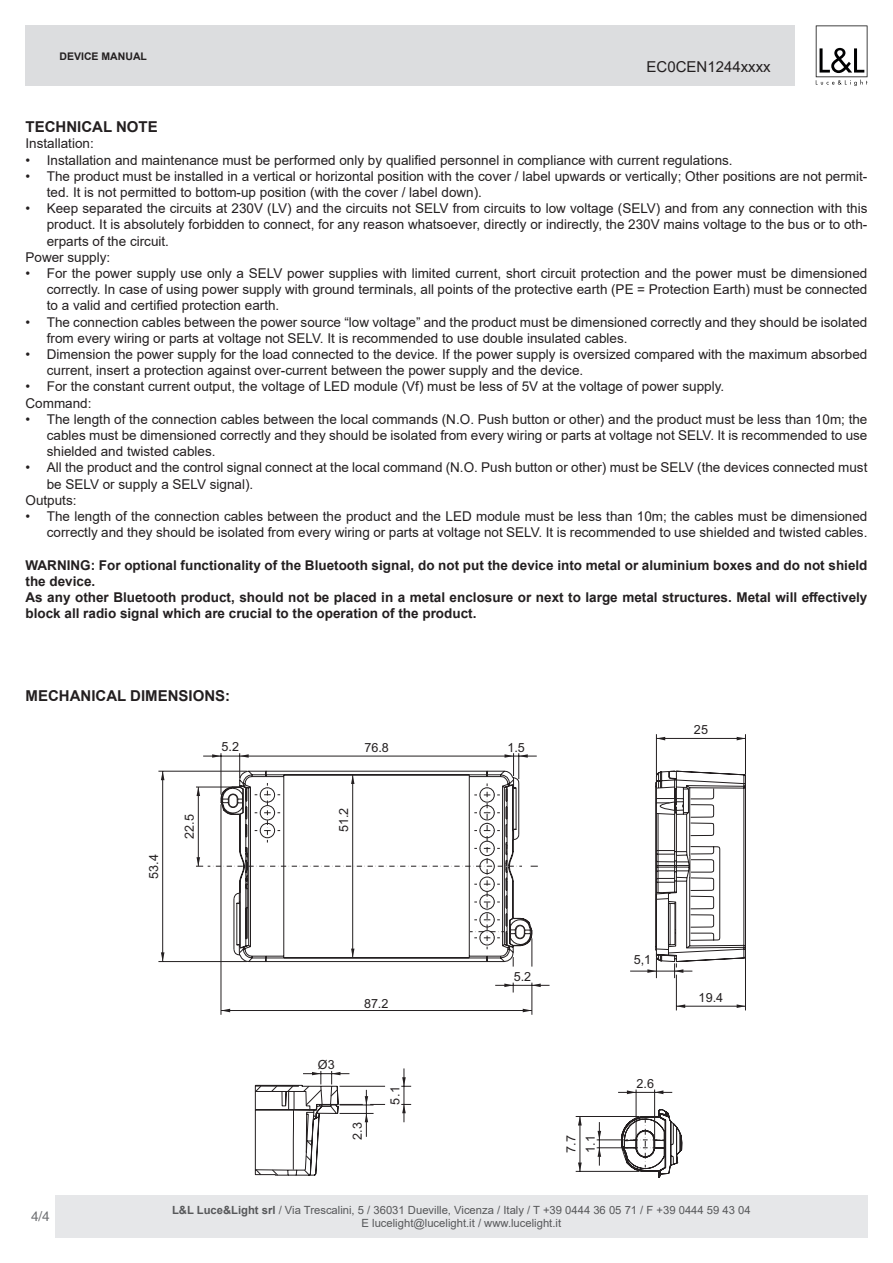
<style>
.page{position:relative;width:893px;height:1263px;background:#fff}
.page>*{position:absolute;margin:0;border:0;box-sizing:border-box;transform-origin:0 0}
.t1{font:700 15px "Arial";color:#231f20}
.t2{font:15px "Arial";color:#231f20}
.t3{font:13.5px/16.2px "Arial";color:#231f20}
.t4{font:700 13.5px/16.2px "Arial";color:#231f20}
.t5{font:13.5px "Helvetica LT Std";color:#6c6d70}
.t6{font:12.6px/19.5px "Arial";color:#231f20}
.t7{font:11.25px/12.8px "Arial";color:#57585a;text-align:center}
.t8{font:700 10.5px "Arial";color:#231f20}
.s1{font-weight:700}
</style>
<div class="page">
<div style="left:55px;top:1195px;width:812px;height:42px;background:#e6e7e9"></div>
<div style="left:26px;top:26px;width:769px;height:60px;background:#dcdddf"></div>
<svg style="left:816px;top:26px;width:51px;height:60px"></svg>
<svg style="left:597px;top:1109px;width:85px;height:69px"></svg>
<svg style="left:578px;top:1117px;width:4px;height:8px"></svg>
<svg style="left:578px;top:1162px;width:4px;height:9px"></svg>
<hr style="left:580px;top:1116px;width:1px;height:55px;background:#231f20">
<hr style="left:576px;top:1116px;width:63px;height:1px;background:#231f20">
<hr style="left:576px;top:1171px;width:63px;height:1px;background:#231f20">
<svg style="left:618px;top:1090px;width:54px;height:4px"></svg>
<hr style="left:654px;top:1089px;width:1px;height:49px;background:#231f20">
<hr style="left:636px;top:1089px;width:1px;height:49px;background:#231f20">
<svg style="left:657px;top:737px;width:8px;height:3px"></svg>
<svg style="left:737px;top:737px;width:8px;height:3px"></svg>
<hr style="left:656px;top:738px;width:89px;height:1px;background:#231f20">
<hr style="left:656px;top:734px;width:1px;height:41px;background:#231f20">
<hr style="left:745px;top:734px;width:1px;height:41px;background:#231f20">
<svg style="left:677px;top:1004px;width:8px;height:4px"></svg>
<svg style="left:737px;top:1004px;width:8px;height:4px"></svg>
<hr style="left:676px;top:1006px;width:69px;height:1px;background:#231f20">
<hr style="left:745px;top:958px;width:1px;height:52px;background:#231f20">
<hr style="left:676px;top:975px;width:1px;height:35px;background:#231f20">
<svg style="left:161px;top:772px;width:3px;height:8px"></svg>
<svg style="left:161px;top:952px;width:3px;height:9px"></svg>
<hr style="left:162px;top:771px;width:1px;height:190px;background:#231f20">
<hr style="left:158px;top:961px;width:89px;height:1px;background:#231f20">
<hr style="left:158px;top:771px;width:89px;height:1px;background:#231f20">
<svg style="left:495px;top:983px;width:54px;height:9px"></svg>
<hr style="left:532px;top:983px;width:1px;height:32px;background:#231f20">
<svg style="left:401px;top:1068px;width:10px;height:54px"></svg>
<svg style="left:255px;top:1071px;width:130px;height:104px"></svg>
<svg style="left:223px;top:1009px;width:7px;height:3px"></svg>
<hr style="left:221px;top:1010px;width:311px;height:1px;background:#231f20">
<svg style="left:523px;top:1009px;width:9px;height:3px"></svg>
<hr style="left:221px;top:804px;width:1px;height:211px;background:#231f20">
<svg style="left:630px;top:771px;width:116px;height:207px"></svg>
<svg style="left:196px;top:753px;width:342px;height:213px"></svg>
<p class="t8" style="left:60px;top:49px;width:89px">DEVICE MANUAL</p>
<p class="t2" style="left:646px;top:56px;width:126px">EC0CEN1244xxxx</p>
<p class="t1" style="left:26px;top:116px;width:134px">TECHNICAL NOTE</p>
<p class="t3" style="left:26px;top:135px;width:70px">Installation:</p>
<p class="t3" style="left:26px;top:152px;width:709px">• Installation and maintenance must be performed only by qualified personnel in compliance with current regulations.</p>
<p class="t3" style="left:47px;top:168px;width:822px;text-indent:-21px">• The product must be installed in a vertical or horizontal position with the cover / label upwards or vertically; Other positions are not permit&shy;ted. It is not permitted to bottom-up position (with the cover / label down).</p>
<p class="t3" style="left:47px;top:200px;width:822px;text-align:justify;text-indent:-21px">• Keep separated the circuits at 230V (LV) and the circuits not SELV from circuits to low voltage (SELV) and from any connection with this product. It is absolutely forbidden to connect, for any reason whatsoever, directly or indirectly, the 230V mains voltage to the bus or to oth&shy;erparts of the circuit.</p>
<p class="t3" style="left:26px;top:249px;width:86px">Power supply:</p>
<p class="t3" style="left:47px;top:265px;width:822px;text-align:justify;text-indent:-21px">• For the power supply use only a SELV power supplies with limited current, short circuit protection and the power must be dimensioned correctly. In case of using power supply with ground terminals, all points of the protective earth (PE = Protection Earth) must be connected to a valid and certified protection earth.</p>
<p class="t3" style="left:47px;top:314px;width:822px;text-indent:-21px">• The connection cables between the power source “low voltage” and the product must be dimensioned correctly and they should be isolated from every wiring or parts at voltage not SELV. It is recommended to use double insulated cables.</p>
<p class="t3" style="left:47px;top:346px;width:822px;text-indent:-21px">• Dimension the power supply for the load connected to the device. If the power supply is oversized compared with the maximum absorbed current, insert a protection against over-current between the power supply and the device.</p>
<p class="t3" style="left:26px;top:378px;width:700px">• For the constant current output, the voltage of LED module (Vf) must be less of 5V at the voltage of power supply.</p>
<p class="t3" style="left:26px;top:395px;width:68px">Command:</p>
<p class="t3" style="left:47px;top:411px;width:822px;text-align:justify;text-indent:-21px">• The length of the connection cables between the local commands (N.O. Push button or other) and the product must be less than 10m; the cables must be dimensioned correctly and they should be isolated from every wiring or parts at voltage not SELV. It is recommended to use shielded and twisted cables.</p>
<p class="t3" style="left:47px;top:459px;width:822px;text-indent:-21px">• All the product and the control signal connect at the local command (N.O. Push button or other) must be SELV (the devices connected must be SELV or supply a SELV signal).</p>
<p class="t3" style="left:26px;top:492px;width:53px">Outputs:</p>
<p class="t3" style="left:26px;top:508px;width:843px;text-align:right">• The length of the connection cables between the product and the LED module must be less than 10m; the cables must be dimensioned correctly and they should be isolated from every wiring or parts at voltage not SELV. It is recommended to use shielded and twisted cables.</p>
<p class="t4" style="left:26px;top:557px;width:843px">WARNING: For optional functionality of the Bluetooth signal, do not put the device into metal or aluminium boxes and do not shield the device.</p>
<p class="t4" style="left:26px;top:589px;width:843px">As any other Bluetooth product, should not be placed in a metal enclosure or next to large metal structures. Metal will effectively block all radio signal which are crucial to the operation of the product.</p>
<p class="t1" style="left:26px;top:685px;width:206px">MECHANICAL DIMENSIONS:</p>
<p class="t6" style="left:222px;top:737px;width:19px">5.2</p>
<p class="t6" style="left:364px;top:737px;width:26px">76.8</p>
<p class="t6" style="left:144px;top:879px;width:26px;rotate:-90deg">53.4</p>
<p class="t6" style="left:180px;top:839px;width:26px;rotate:-90deg">22.5</p>
<p class="t6" style="left:334px;top:832px;width:26px;rotate:-90deg">51.2</p>
<p class="t6" style="left:364px;top:993px;width:26px">87.2</p>
<p class="t6" style="left:318px;top:1055px;width:19px">Ø3</p>
<p class="t6" style="left:348px;top:1140px;width:20px;rotate:-90deg">2.3</p>
<p class="t6" style="left:385px;top:1104px;width:20px;rotate:-90deg">5.1</p>
<p class="t6" style="left:507px;top:737px;width:19px">1.5</p>
<p class="t6" style="left:694px;top:720px;width:16px">25</p>
<p class="t6" style="left:514px;top:966px;width:19px">5.2</p>
<p class="t6" style="left:561px;top:1153px;width:19px;rotate:-90deg">7.7<br>1.1</p>
<p class="t6" style="left:634px;top:950px;width:19px">5,1</p>
<p class="t6" style="left:637px;top:1073px;width:19px">2.6</p>
<p class="t6" style="left:699px;top:987px;width:26px">19.4</p>
<p class="t5" style="left:31px;top:1208px;width:20px">4/4</p>
<p class="t7" style="left:172px;top:1203px;width:580px"><span class="s1">L&amp;L Luce&amp;Light srl</span> / Via Trescalini, 5 / 36031 Dueville, Vicenza / Italy / T +39 0444 36 05 71 / F +39 0444 59 43 04<br>E lucelight@lucelight.it / www.lucelight.it</p>
</div>
